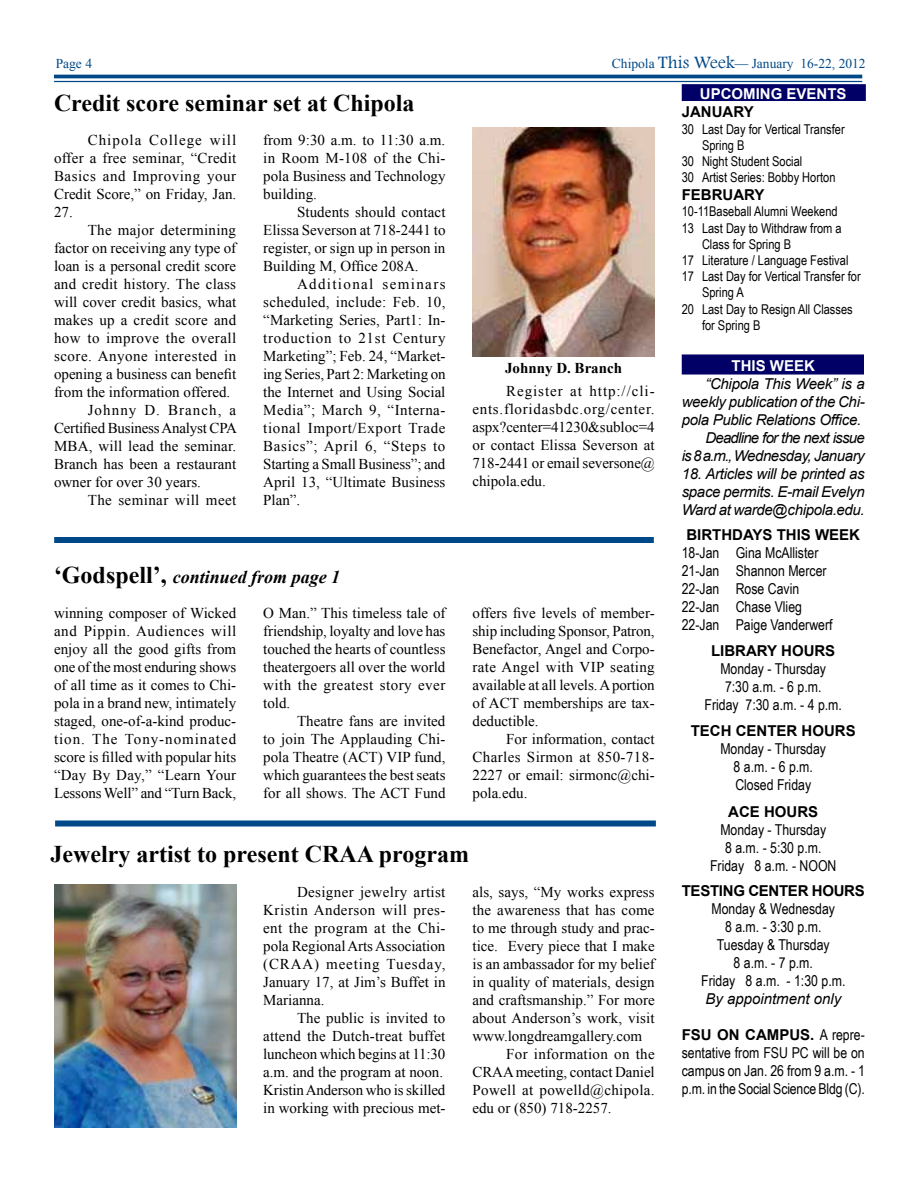
<style>
.page{position:relative;width:918px;height:1188px;background:#fff}
.page>*{position:absolute;margin:0;border:0;box-sizing:border-box;transform-origin:0 0}
.t1{font:700 24px "Times New Roman";color:#000}
.t2{font:italic 700 18px "Times New Roman";color:#000}
.t3{font:15px/18px "Times New Roman";color:#000;text-align:justify}
.t4{font:15px/18px "Arial Narrow";color:#000;text-align:center}
.t5{font:italic 15px/18px "Arial";letter-spacing:-.02em;color:#000;text-align:right}
.t6{font:700 15px "Arial";color:#000}
.t7{font:15px "Times New Roman";letter-spacing:.02em;color:#000}
.t8{font:15px "Times New Roman";letter-spacing:.035em;color:#000}
.t9{font:700 15px "Arial";color:#fff}
.t10{font:15px "Times New Roman";letter-spacing:.03em;color:#000}
.t11{font:italic 15px "Arial";color:#000}
.t12{font:15px "Times New Roman";letter-spacing:.07em;color:#000}
.t13{font:700 15px "Times New Roman";color:#000}
.t14{font:13.5px "Arial Narrow";color:#000}
.t15{font:13.5px "Times New Roman";color:#004887}
.s1{font-family:"Footlight MT Light";font-size:18px}
.s2{font-family:"Arial Narrow";font-weight:400}
.s3{font-style:normal;font-size:24px}
</style>
<div class="page">
<hr style="left:54px;top:75px;width:808px;height:3px;background:#004887">
<hr style="left:54px;top:81px;width:808px;height:1px;background:#004887">
<img style="left:472px;top:128px;width:183px;height:229px">
<div style="left:682px;top:84px;width:184px;height:17px;background:#006;border:2px solid #006"></div>
<div style="left:682px;top:354px;width:182px;height:21px;background:#006;border:2px solid #006"></div>
<div style="left:55px;top:820px;width:601px;height:6px;background:#004887"></div>
<div style="left:54px;top:537px;width:600px;height:6px;background:#004887"></div>
<img style="left:54px;top:885px;width:182px;height:243px">
<p class="t15" style="left:56px;top:54px;width:38px">Page 4</p>
<p class="t15" style="left:612px;top:54px;width:255px">Chipola <span class="s1">This Week</span>— January 16-22, 2012</p>
<p class="t9" style="left:700px;top:84px;width:118px">UPCOMING EVENT</p>
<p class="t9" style="left:837px;top:84px;width:12px">S</p>
<p class="t6" style="left:682px;top:102px;width:20px">JANUARY</p>
<p class="t14" style="left:682px;top:119px;width:165px">30 Last Day for Vertical Transfer</p>
<p class="t14" style="left:702px;top:135px;width:44px">Spring B</p>
<p class="t14" style="left:682px;top:151px;width:122px">30 Night Student Social</p>
<p class="t14" style="left:682px;top:168px;width:155px">30 Artist Series: Bobby Horton</p>
<p class="t6" style="left:682px;top:185px;width:42px">FEBRUARY</p>
<p class="t14" style="left:682px;top:202px;width:157px">10-11Baseball Alumni Weekend</p>
<p class="t14" style="left:682px;top:218px;width:161px">13 Last Day to Withdraw from a</p>
<p class="t14" style="left:702px;top:234px;width:91px">Class for Spring B</p>
<p class="t14" style="left:682px;top:250px;width:168px">17 Literature / Language Festival</p>
<p class="t14" style="left:682px;top:267px;width:181px">17 Last Day for Vertical Transfer for</p>
<p class="t14" style="left:702px;top:283px;width:43px">Spring A</p>
<p class="t14" style="left:682px;top:299px;width:173px">20 Last Day to Resign All Classes</p>
<p class="t14" style="left:702px;top:315px;width:60px">for Spring B</p>
<p class="t9" style="left:732px;top:356px;width:85px">THIS WEEK</p>
<p class="t5" style="left:682px;top:375px;width:184px">“Chipola This Week” is a weekly publication of the Chi&shy;pola Public Relations Office.<br>Deadline for the next issue<br>is 8 a.m., Wednesday, January</p>
<p class="t5" style="left:682px;top:465px;width:185px;text-align:justify">18. Articles will be printed as space permits. E-mail Evelyn Ward at warde@chipola.edu.</p>
<p class="t6" style="left:686px;top:525px;width:22px">BIRTHDAY</p>
<p class="t6" style="left:763px;top:525px;width:99px">S THIS WEEK</p>
<p class="t4" style="left:682px;top:544px;width:152px;text-align:left">18-Jan Gina McAllister<br>21-Jan Shannon Mercer<br>22-Jan Rose Cavin<br>22-Jan Chase Vlieg<br>22-Jan Paige Vanderwerf</p>
<p class="t6" style="left:711px;top:640px;width:36px">LIBRARY</p>
<p class="t6" style="left:781px;top:640px;width:12px">HOUR</p>
<p class="t6" style="left:825px;top:640px;width:12px">S</p>
<p class="t4" style="left:705px;top:659px;width:139px">Monday - Thursday<br>7:30 a.m. - 6 p.m.<br>Friday 7:30 a.m. - 4 p.m.</p>
<p class="t6" style="left:691px;top:721px;width:67px">TECH CENTER</p>
<p class="t6" style="left:802px;top:721px;width:12px">HOUR</p>
<p class="t6" style="left:846px;top:721px;width:12px">S</p>
<p class="t4" style="left:720px;top:739px;width:107px">Monday - Thursday<br>8 a.m. - 6 p.m.<br>Closed Friday</p>
<p class="t6" style="left:728px;top:801px;width:48px">ACE HOUR</p>
<p class="t6" style="left:808px;top:801px;width:12px">S</p>
<p class="t4" style="left:710px;top:820px;width:128px">Monday - Thursday<br>8 a.m. - 5:30 p.m.<br>Friday 8 a.m. - NOON</p>
<p class="t6" style="left:682px;top:881px;width:88px">TESTING CENTER</p>
<p class="t6" style="left:812px;top:881px;width:12px">HOUR</p>
<p class="t6" style="left:855px;top:881px;width:12px">S</p>
<p class="t4" style="left:701px;top:899px;width:146px">Monday &amp; Wednesday<br>8 a.m. - 3:30 p.m.<br>Tuesday &amp; Thursday<br>8 a.m. - 7 p.m.<br>Friday 8 a.m. - 1:30 p.m.</p>
<p class="t11" style="left:705px;top:989px;width:137px">By appointment only</p>
<p class="t6" style="left:682px;top:1025px;width:184px">FSU ON CAMPUS. <span class="s2">A repre-</span></p>
<p class="t4" style="left:682px;top:1043px;width:185px;text-align:justify">sentative from FSU PC will be on campus on Jan. 26 from 9 a.m. - 1 p.m. in the Social Science Bldg (C).</p>
<h1 class="t1" style="left:54px;top:86px;width:362px">Credit score seminar set at Chipola</h1>
<p class="t3" style="left:263px;top:131px;width:184px">from 9:30 a.m. to 11:30 a.m. in Room M-108 of the Chi&shy;pola Business and Technology building.</p>
<p class="t3" style="left:263px;top:203px;width:184px;text-indent:34px">Students should contact Elissa Severson at 718-2441 to register, or sign up in person in Building M, Office 208A.</p>
<p class="t3" style="left:263px;top:275px;width:184px;text-indent:34px">Additional seminars scheduled, include: Feb. 10, “Marketing Series, Part1: In&shy;troduction to 21st Century Marketing”; Feb. 24, “Market&shy;ing Series, Part 2: Marketing on the Internet and Using Social Media”; March 9, “Interna&shy;tional Import/Export Trade Basics”; April 6, “Steps to Starting a Small Business”; and April 13, “Ultimate Business Plan”.</p>
<p class="t3" style="left:54px;top:131px;width:184px;text-indent:34px">Chipola College will offer a free seminar, “Credit Basics and Improving your Credit Score,” on Friday, Jan.<br>27.</p>
<p class="t7" style="left:88px;top:220px;width:150px">The major determining</p>
<p class="t3" style="left:54px;top:239px;width:184px">factor on receiving any type of</p>
<p class="t3" style="left:54px;top:257px;width:184px">loan is a personal credit score</p>
<p class="t3" style="left:54px;top:275px;width:184px">and credit history. The class</p>
<p class="t3" style="left:54px;top:293px;width:184px">will cover credit basics, what</p>
<p class="t3" style="left:54px;top:311px;width:184px">makes up a credit score and</p>
<p class="t8" style="left:54px;top:328px;width:184px">how to improve the overall</p>
<p class="t8" style="left:54px;top:346px;width:184px">score. Anyone interested in</p>
<p class="t3" style="left:54px;top:365px;width:184px">opening a business can benefit</p>
<p class="t3" style="left:54px;top:383px;width:178px">from the information offered.</p>
<p class="t12" style="left:88px;top:400px;width:150px">Johnny D. Branch, a</p>
<p class="t3" style="left:54px;top:419px;width:184px">Certified Business Analyst CPA</p>
<p class="t3" style="left:54px;top:437px;width:184px">MBA, will lead the seminar.</p>
<p class="t3" style="left:54px;top:455px;width:184px">Branch has been a restaurant</p>
<p class="t3" style="left:54px;top:473px;width:149px">owner for over 30 years.</p>
<p class="t10" style="left:88px;top:490px;width:150px">The seminar will meet</p>
<p class="t13" style="left:505px;top:358px;width:119px">Johnny D. Branch</p>
<p class="t3" style="left:472px;top:382px;width:184px;text-indent:34px">Register at http://cli&shy;ents.floridasbdc.org/center. aspx?center=41230&amp;subloc=4 or contact Elissa Severson at 718-2441 or email seversone@ chipola.edu.</p>
<p class="t2" style="left:54px;top:565px;width:288px"><span class="s3">‘Godspell’,</span> continued from page 1</p>
<p class="t3" style="left:472px;top:604px;width:184px">offers five levels of member&shy;ship including Sponsor, Patron, Benefactor, Angel and Corpo&shy;rate Angel with VIP seating available at all levels. A portion of ACT memberships are tax&shy;deductible.</p>
<p class="t3" style="left:472px;top:730px;width:184px;text-indent:34px">For information, contact Charles Sirmon at 850-718- 2227 or email: sirmonc@chi&shy;pola.edu.</p>
<p class="t3" style="left:54px;top:604px;width:184px">winning composer of Wicked and Pippin. Audiences will enjoy all the good gifts from one of the most enduring shows of all time as it comes to Chi&shy;pola in a brand new, intimately staged, one-of-a-kind produc&shy;tion. The Tony-nominated score is filled with popular hits “Day By Day,” “Learn Your Lessons Well” and “Turn Back,</p>
<p class="t3" style="left:263px;top:604px;width:184px">O Man.” This timeless tale of friendship, loyalty and love has touched the hearts of countless theatergoers all over the world with the greatest story ever told.</p>
<p class="t3" style="left:263px;top:712px;width:184px;text-indent:34px">Theatre fans are invited to join The Applauding Chi&shy;pola Theatre (ACT) VIP fund, which guarantees the best seats for all shows. The ACT Fund</p>
<h1 class="t1" style="left:51px;top:838px;width:420px">Jewelry artist to present CRAA program</h1>
<p class="t3" style="left:263px;top:882px;width:184px;text-indent:34px">Designer jewelry artist Kristin Anderson will pres&shy;ent the program at the Chi&shy;pola Regional Arts Association (CRAA) meeting Tuesday, January 17, at Jim’s Buffet in Marianna.</p>
<p class="t3" style="left:263px;top:1008px;width:184px;text-align:left;text-indent:34px">The public is invited to attend the Dutch-treat buffet luncheon which begins at 11:30 a.m. and the program at noon.<br>Kristin Anderson who is skilled in working with precious met-</p>
<p class="t3" style="left:472px;top:882px;width:184px">als, says, “My works express</p>
<p class="t3" style="left:472px;top:900px;width:184px">the awareness that has come</p>
<p class="t3" style="left:472px;top:918px;width:184px">to me through study and prac-</p>
<p class="t3" style="left:472px;top:936px;width:184px">tice. Every piece that I make</p>
<p class="t3" style="left:472px;top:954px;width:184px">is an ambassador for my belief</p>
<p class="t3" style="left:472px;top:972px;width:184px">in quality of materials, design</p>
<p class="t3" style="left:472px;top:990px;width:184px">and craftsmanship.” For more</p>
<p class="t3" style="left:472px;top:1008px;width:184px">about Anderson’s work, visit</p>
<p class="t3" style="left:472px;top:1026px;width:171px">www.longdreamgallery.com</p>
<p class="t7" style="left:506px;top:1043px;width:150px">For information on the</p>
<p class="t3" style="left:472px;top:1062px;width:184px">CRAA meeting, contact Daniel</p>
<p class="t7" style="left:472px;top:1079px;width:184px">Powell at powelld@chipola.</p>
<p class="t3" style="left:472px;top:1098px;width:141px">edu or (850) 718-2257.</p>
</div>
